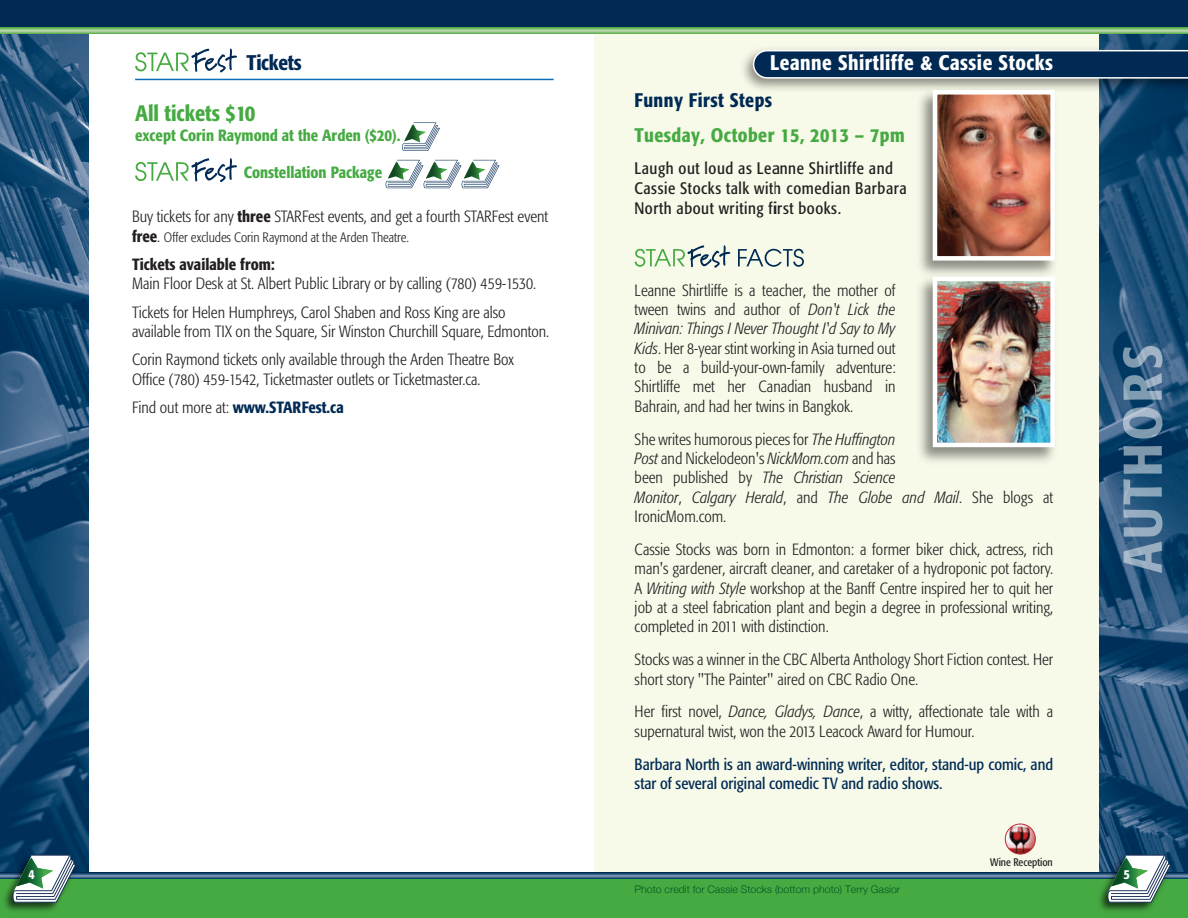
<style>
.page{position:relative;width:1188px;height:918px;background:#fff}
.page>*{position:absolute;margin:0;border:0;box-sizing:border-box;transform-origin:0 0}
.t1{font:500 condensed 22.2px "Formata";color:#46aa42}
.t2{font:500 condensed 21px "Formata";letter-spacing:.025em;color:#fff}
.t3{font:500 condensed 21px "Formata";letter-spacing:-.015em;color:#002a54}
.t4{font:500 condensed 19.5px "Formata";letter-spacing:.025em;color:#46aa42}
.t5{font:500 condensed 19.5px "Formata";letter-spacing:.025em;color:#002a54}
.t6{font:condensed 16.5px/19.8px "Formata";letter-spacing:.035em;color:#231f20}
.t7{font:300 condensed 16.2px/19.4px "Formata";color:#231f20}
.t8{font:condensed 16.2px/19.4px "Formata";color:#002a54}
.t9{font:500 condensed 16.2px "Formata";color:#46aa42}
.t10{font:500 condensed 16.2px "Formata";color:#231f20}
.t11{font:300 condensed 13.5px "Formata";color:#231f20}
.t12{font:500 condensed 13.5px "Formata";color:#fff}
.t13{font:condensed 10.95px "Formata";color:#231f20}
.t14{font:300 10.5px "Helvetica Neue";color:#005924}
.s1{font-weight:500}
.s2{font-weight:500;font-size:16.2px}
.s3{font-size:16.2px}
.s4{font-weight:500;color:#002a54}
.s5{font-style:italic}
</style>
<div class="page">
<div style="left:594px;top:27px;width:505px;height:850px;background:#f7fae9"></div>
<img style="left:1099px;top:33px;width:89px;height:839px">
<img style="left:0;top:33px;width:89px;height:839px">
<div style="left:0;top:0;width:1188px;height:27px;background:#002a54"></div>
<div style="left:0;top:878px;width:1188px;height:40px;background:#46aa42"></div>
<svg style="left:81px;top:872px;width:1107px;height:7px;background:#355e84"></svg>
<svg style="left:0;top:27px;width:1188px;height:6px;background:#88c27c"></svg>
<svg style="left:1123px;top:346px;width:39px;height:227px;background:#597c9a"></svg>
<img style="left:743px;top:41px;width:445px;height:55px">
<svg style="left:753px;top:50px;width:435px;height:29px;background:#1d4267"></svg>
<svg style="left:635px;top:245px;width:95px;height:23px"></svg>
<svg style="left:738px;top:249px;width:38px;height:18px"></svg>
<img style="left:776px;top:84px;width:288px;height:184px">
<img style="left:938px;top:95px;width:112px;height:161px">
<div style="left:933px;top:90px;width:122px;height:171px;border:4px solid #fff"></div>
<img style="left:919px;top:268px;width:136px;height:194px">
<img style="left:938px;top:282px;width:112px;height:160px">
<div style="left:933px;top:277px;width:122px;height:170px;border:4px solid #fff"></div>
<svg style="left:135px;top:49px;width:102px;height:23px"></svg>
<img style="left:1005px;top:824px;width:30px;height:30px;border-radius:15px">
<div style="left:1005px;top:824px;width:30px;height:30px;border:1px solid #bf2b37;border-radius:50%"></div>
<img style="left:0;top:850px;width:81px;height:61px">
<svg style="left:12px;top:855px;width:64px;height:48px"></svg>
<img style="left:1094px;top:850px;width:82px;height:61px">
<svg style="left:1107px;top:855px;width:64px;height:48px"></svg>
<hr style="left:135px;top:79px;width:419px;height:1px;background:#0b70b9">
<svg style="left:402px;top:122px;width:38px;height:29px"></svg>
<svg style="left:386px;top:160px;width:113px;height:28px"></svg>
<svg style="left:135px;top:158px;width:102px;height:24px"></svg>
<p class="t3" style="left:247px;top:50px;width:56px">Tickets</p>
<h1 class="t1" style="left:135px;top:100px;width:122px">All tickets $10</h1>
<p class="t9" style="left:135px;top:125px;width:267px">except Corin Raymond at the Arden ($20).</p>
<p class="t9" style="left:244px;top:163px;width:140px">Constellation Package</p>
<p class="t7" style="left:132px;top:207px;width:418px">Buy tickets for any <span class="s1">three</span> STARFest events, and get a fourth STARFest event</p>
<p class="t11" style="left:132px;top:229px;width:279px"><span class="s2">free</span><span class="s3">.</span> Offer excludes Corin Raymond at the Arden Theatre.</p>
<p class="t10" style="left:132px;top:254px;width:144px">Tickets available from:</p>
<p class="t7" style="left:132px;top:270px;width:406px;line-height:28.3px">Main Floor Desk at St. Albert Public Library or by calling (780) 459-1530.<br>Tickets for Helen Humphreys, Carol Shaben and Ross King are also</p>
<p class="t7" style="left:132px;top:317px;width:419px;line-height:28.3px">available from TIX on the Square, Sir Winston Churchill Square, Edmonton.<br>Corin Raymond tickets only available through the Arden Theatre Box</p>
<p class="t7" style="left:132px;top:365px;width:350px;line-height:28.3px">Office (780) 459-1542, Ticketmaster outlets or Ticketmaster.ca.<br>Find out more at: <span class="s4">www.STARFest.ca</span></p>
<p class="t2" style="left:770px;top:50px;width:284px">Leanne Shirtliffe &amp; Cassie Stocks</p>
<p class="t5" style="left:634px;top:88px;width:139px">Funny First Steps</p>
<p class="t4" style="left:634px;top:123px;width:272px">Tuesday, October 15, 2013 – 7pm</p>
<p class="t6" style="left:634px;top:158px;width:274px">Laugh out loud as Leanne Shirtliffe and<br>Cassie Stocks talk with comedian Barbara<br>North about writing first books.</p>
<p class="t7" style="left:635px;top:281px;width:263px;text-align:justify">Leanne Shirtliffe is a teacher, the mother of tween twins and author of <span class="s5">Don't Lick the Minivan: Things I Never Thought I'd Say to My Kids</span>. Her 8-year stint working in Asia turned out to be a build-your-own-family adventure:<br>Shirtliffe met her Canadian husband in Bahrain, and had her twins in Bangkok.</p>
<p class="t7" style="left:635px;top:430px;width:420px">She writes humorous pieces for <span class="s5">The Huffington<br>Post</span> and Nickelodeon's <span class="s5">NickMom.com</span> and has<br>been published by <span class="s5">The Christian Science<br>Monitor</span>, <span class="s5">Calgary Herald</span>, and <span class="s5">The Globe and Mail</span>. She blogs at IronicMom.com.</p>
<p class="t7" style="left:635px;top:540px;width:420px;text-align:justify">Cassie Stocks was born in Edmonton: a former biker chick, actress, rich man's gardener, aircraft cleaner, and caretaker of a hydroponic pot factory.<br>A <span class="s5">Writing with Style</span> workshop at the Banff Centre inspired her to quit her job at a steel fabrication plant and begin a degree in professional writing, completed in 2011 with distinction.</p>
<p class="t7" style="left:635px;top:650px;width:420px">Stocks was a winner in the CBC Alberta Anthology Short Fiction contest. Her short story "The Painter" aired on CBC Radio One.</p>
<p class="t7" style="left:635px;top:702px;width:420px">Her first novel, <span class="s5">Dance, Gladys, Dance</span>, a witty, affectionate tale with a supernatural twist, won the 2013 Leacock Award for Humour.</p>
<p class="t8" style="left:635px;top:754px;width:420px">Barbara North is an award-winning writer, editor, stand-up comic, and star of several original comedic TV and radio shows.</p>
<p class="t13" style="left:990px;top:855px;width:64px">Wine Reception</p>
<p class="t12" style="left:29px;top:866px;width:8px">4</p>
<p class="t12" style="left:1124px;top:866px;width:8px">5</p>
<p class="t14" style="left:635px;top:881px;width:267px">Photo credit for Cassie Stocks (bottom photo) Terry Gasior</p>
</div>
